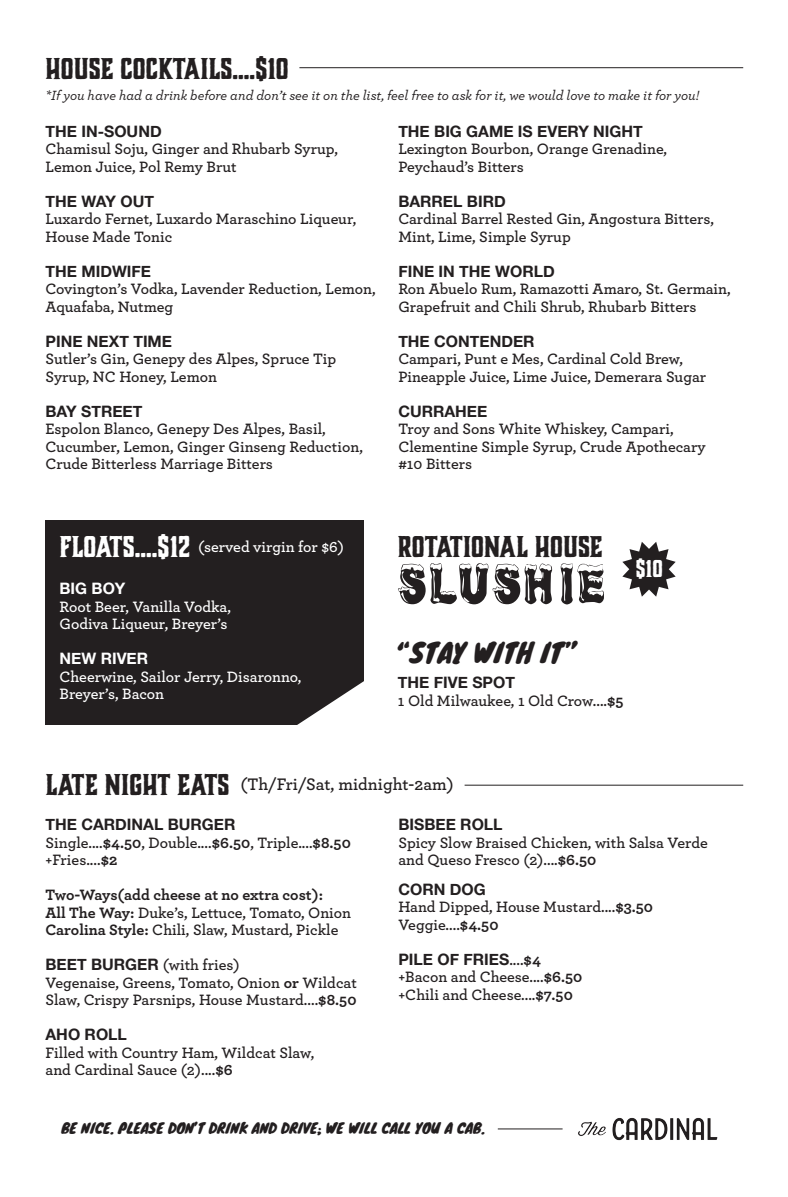
<style>
.page{position:relative;width:788px;height:1197px;background:#fff}
.page>*{position:absolute;margin:0;border:0;box-sizing:border-box;transform-origin:0 0}
.t1{font:700 28px "Charcuterie Block";color:#231f20}
.t2{font:700 28px "Charcuterie Block";color:#fff}
.t3{font:26.25px "Knewave";color:#231f20}
.t4{font:700 22.75px "Charcuterie Block";color:#fff}
.t5{font:21px "Minion Pro";color:#231f20}
.t6{font:600 17.5px "Archer";color:#231f20}
.t7{font:600 15.75px/17.5px "Archer";color:#231f20}
.t8{font:600 15.75px/17.5px "Archer";color:#fff}
.t9{font:700 15.75px/17.5px "Archer";letter-spacing:-.005em;color:#231f20}
.t10{font:700 15.75px "Helvetica Neue";color:#231f20}
.t11{font:italic 500 14px "Archer";color:#231f20}
.t12{font:14px "Knewave";color:#231f20}
.s1{font-family:"Helvetica Neue";font-weight:700}
.s2{font-weight:700}
.s3{font-weight:600}
.s4{font-family:"Archer";font-weight:600}
.s5{font-family:"Archer"}
</style>
<div class="page">
<div style="left:46px;top:521px;width:318px;height:204px;background:#231f20"></div>
<svg style="left:297px;top:681px;width:67px;height:44px"></svg>
<hr style="left:299px;top:67px;width:444px;height:1px;background:#231f20">
<svg style="left:398px;top:563px;width:206px;height:41px"></svg>
<svg style="left:622px;top:542px;width:53px;height:55px"></svg>
<hr style="left:464px;top:785px;width:279px;height:1px;background:#231f20">
<hr style="left:497px;top:1129px;width:65px;height:1px;background:#231f20">
<img style="left:578px;top:1117px;width:140px;height:24px">
<p class="t1" style="left:46px;top:50px;width:245px">HOUSE COCKTAILS....$10</p>
<p class="t11" style="left:46px;top:85px;width:655px">*If you have had a drink before and don’t see it on the list, feel free to ask for it, we would love to make it for you!</p>
<p class="t7" style="left:46px;top:122px;width:294px"><span class="s1">THE IN-SOUND<br></span>Chamisul Soju, Ginger and Rhubarb Syrup,<br>Lemon Juice, Pol Remy Brut</p>
<p class="t7" style="left:46px;top:192px;width:312px"><span class="s1">THE WAY OUT<br></span>Luxardo Fernet, Luxardo Maraschino Liqueur,<br>House Made Tonic</p>
<p class="t7" style="left:46px;top:262px;width:331px"><span class="s1">THE MIDWIFE<br></span>Covington’s Vodka, Lavender Reduction, Lemon,<br>Aquafaba, Nutmeg</p>
<p class="t7" style="left:46px;top:332px;width:292px"><span class="s1">PINE NEXT TIME<br></span>Sutler’s Gin, Genepy des Alpes, Spruce Tip<br>Syrup, NC Honey, Lemon</p>
<p class="t7" style="left:46px;top:402px;width:319px"><span class="s1">BAY STREET<br></span>Espolon Blanco, Genepy Des Alpes, Basil, Cucumber, Lemon, Ginger Ginseng Reduction, Crude Bitterless Marriage Bitters</p>
<p class="t7" style="left:398px;top:122px;width:270px"><span class="s1">THE BIG GAME IS EVERY NIGHT<br></span>Lexington Bourbon, Orange Grenadine,<br>Peychaud’s Bitters</p>
<p class="t7" style="left:398px;top:192px;width:317px"><span class="s1">BARREL BIRD<br></span>Cardinal Barrel Rested Gin, Angostura Bitters,<br>Mint, Lime, Simple Syrup</p>
<p class="t7" style="left:398px;top:262px;width:334px"><span class="s1">FINE IN THE WORLD<br></span>Ron Abuelo Rum, Ramazotti Amaro, St. Germain,<br>Grapefruit and Chili Shrub, Rhubarb Bitters</p>
<p class="t7" style="left:398px;top:332px;width:309px"><span class="s1">THE CONTENDER<br></span>Campari, Punt e Mes, Cardinal Cold Brew,<br>Pineapple Juice, Lime Juice, Demerara Sugar</p>
<p class="t7" style="left:398px;top:402px;width:309px"><span class="s1">CURRAHEE<br></span>Troy and Sons White Whiskey, Campari,<br>Clementine Simple Syrup, Crude Apothecary</p>
<p class="t7" style="left:398px;top:454px;width:75px">#10 Bitters</p>
<p class="t2" style="left:60px;top:529px;width:132px">FLOATS....$12</p>
<p class="t8" style="left:60px;top:579px;width:173px"><span class="s1">BIG BOY<br></span>Root Beer, Vanilla Vodka,<br>Godiva Liqueur, Breyer’s</p>
<p class="t8" style="left:60px;top:649px;width:243px"><span class="s1">NEW RIVER<br></span>Cheerwine, Sailor Jerry, Disaronno,<br>Breyer’s, Bacon</p>
<p class="t8" style="left:198px;top:537px;width:147px">(served virgin for $6)</p>
<p class="t1" style="left:398px;top:529px;width:206px">ROTATIONAL HOUSE</p>
<p class="t4" style="left:635px;top:554px;width:29px">$10</p>
<p class="t3" style="left:398px;top:632px;width:179px">“STAY WITH IT”</p>
<p class="t7" style="left:398px;top:673px;width:227px"><span class="s1">THE FIVE SPOT<br></span>1 Old Milwaukee, 1 Old Crow....<span class="s2">$5</span></p>
<p class="t1" style="left:46px;top:767px;width:186px">LATE NIGHT EATS</p>
<p class="t6" style="left:240px;top:771px;width:214px">(Th/Fri/Sat, midnight-2am)</p>
<p class="t7" style="left:46px;top:815px;width:307px"><span class="s1">THE CARDINAL BURGER<br></span>Single....<span class="s2">$4.50</span>, Double....<span class="s2">$6.50</span>, Triple....<span class="s2">$8.50</span></p>
<p class="t7" style="left:46px;top:850px;width:73px">+Fries....<span class="s2">$2</span></p>
<p class="t9" style="left:46px;top:885px;width:307px">Two-Ways(add cheese at no extra cost):<br>All The Way: <span class="s3">Duke’s, Lettuce, Tomato, Onion</span></p>
<p class="t7" style="left:46px;top:920px;width:294px"><span class="s2">Carolina Style:</span> Chili, Slaw, Mustard, Pickle</p>
<p class="t7" style="left:46px;top:955px;width:313px"><span class="s1">BEET BURGER</span> (with fries)<br>Vegenaise, Greens, Tomato, Onion <span class="s2">or</span> Wildcat<br>Slaw, Crispy Parsnips, House Mustard....<span class="s2">$8.50</span></p>
<p class="t7" style="left:46px;top:1025px;width:270px"><span class="s1">AHO ROLL<br></span>Filled with Country Ham, Wildcat Slaw, and Cardinal Sauce (2)....<span class="s2">$6</span></p>
<p class="t7" style="left:398px;top:815px;width:311px"><span class="s1">BISBEE ROLL<br></span>Spicy Slow Braised Chicken, with Salsa Verde</p>
<p class="t7" style="left:398px;top:850px;width:199px">and Queso Fresco (2)....<span class="s2">$6.50</span></p>
<p class="t7" style="left:398px;top:880px;width:256px"><span class="s1">CORN DOG<br></span>Hand Dipped, House Mustard....<span class="s2">$3.50</span></p>
<p class="t7" style="left:398px;top:915px;width:102px">Veggie....<span class="s2">$4.50</span></p>
<p class="t10" style="left:398px;top:947px;width:144px">PILE OF FRIES<span class="s4">....</span><span class="s5">$4</span></p>
<p class="t7" style="left:398px;top:968px;width:185px">+Bacon and Cheese....<span class="s2">$6.50</span></p>
<p class="t7" style="left:398px;top:985px;width:176px">+Chili and Cheese....<span class="s2">$7.50</span></p>
<p class="t12" style="left:61px;top:1117px;width:424px">BE NICE. PLEASE DON’T DRINK AND DRIVE, WE WILL CALL YOU A CAB.</p>
<p class="t5" style="left:317px;top:1109px;width:6px">.</p>
</div>
